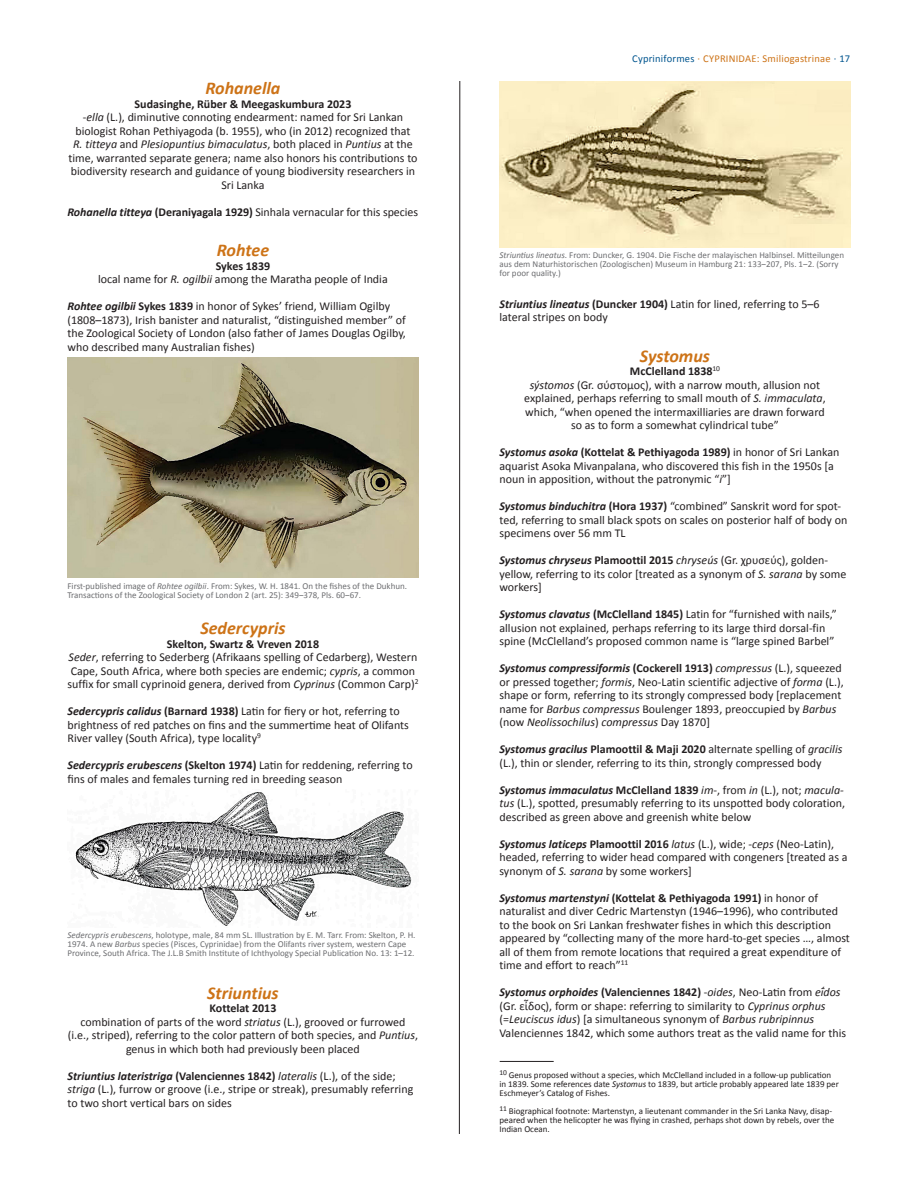
<style>
.page{position:relative;width:918px;height:1188px;background:#fff}
.page>*{position:absolute;margin:0;border:0;box-sizing:border-box;transform-origin:0 0}
.t1{font:italic 700 18px "Calibri";color:#cd7317}
.t2{font:12px/13.5px "Calibri";color:#231f20}
.t3{font:700 12px "Calibri";color:#231f20}
.t4{font:10.5px "Calibri";letter-spacing:.02em;color:#cd7317}
.t5{font:9px/9px "Calibri";color:#6c6d70}
.t6{font:9px/9px "Calibri";color:#231f20}
.s1{font-weight:700}
.s2{font-style:italic}
.s3{font-weight:700;font-style:italic}
.s4{color:#00558f}
.s5{font-weight:400}
.s6{font-weight:400;font-style:italic}
</style>
<div class="page">
<hr style="left:459px;top:81px;width:1px;height:1053px;background:#231f20">
<img style="left:75px;top:792px;width:337px;height:134px">
<hr style="left:500px;top:1061px;width:54px;height:1px;background:#231f20">
<img style="left:68px;top:357px;width:350px;height:221px">
<img style="left:500px;top:81px;width:350px;height:167px">
<h1 class="t1" style="left:206px;top:76px;width:76px">Rohanella</h1>
<p class="t2" style="left:68px;top:97px;width:351px;text-align:center"><span class="s1">Sudasinghe, Rüber &amp; Meegaskumbura 2023<br></span>-<span class="s2">ella</span> (L.), diminutive connoting endearment: named for Sri Lankan biologist Rohan Pethiyagoda (b. 1955), who (in 2012) recognized that<br><span class="s2">R. titteya</span> and <span class="s2">Plesiopuntius bimaculatus</span>, both placed in <span class="s2">Puntius</span> at the time, warranted separate genera; name also honors his contributions to biodiversity research and guidance of young biodiversity researchers in Sri Lanka</p>
<p class="t2" style="left:68px;top:205px;width:352px"><span class="s3">Rohanella titteya</span> <span class="s1">(Deraniyagala 1929)</span> Sinhala vernacular for this species</p>
<h1 class="t1" style="left:217px;top:238px;width:54px">Rohtee</h1>
<p class="t2" style="left:98px;top:259px;width:291px;text-align:center"><span class="s1">Sykes 1839<br></span>local name for <span class="s2">R. ogilbii</span> among the Maratha people of India</p>
<p class="t2" style="left:68px;top:299px;width:340px"><span class="s3">Rohtee ogilbii</span> <span class="s1">Sykes 1839</span> in honor of Sykes’ friend, William Ogilby (1808–1873), Irish banister and naturalist, “distinguished member” of the Zoological Society of London (also father of James Douglas Ogilby, who described many Australian fishes)</p>
<p class="t5" style="left:68px;top:581px;width:341px">First-published image of <span class="s2">Rohtee ogilbii</span>. From: Sykes, W. H. 1841. On the fishes of the Dukhun.<br>Transactions of the Zoological Society of London 2 (art. 25): 349‒378, Pls. 60‒67.</p>
<h1 class="t1" style="left:200px;top:616px;width:87px">Sedercypris</h1>
<p class="t2" style="left:68px;top:637px;width:353px;text-align:center"><span class="s1">Skelton, Swartz &amp; Vreven 2018<br></span><span class="s2">Seder</span>, referring to Sederberg (Afrikaans spelling of Cedarberg), Western Cape, South Africa, where both species are endemic; <span class="s2">cypris</span>, a common suffix for small cyprinoid genera, derived from <span class="s2">Cyprinus</span> (Common Carp)<sup>2</sup></p>
<p class="t2" style="left:68px;top:704px;width:343px"><span class="s3">Sedercypris calidus</span> <span class="s1">(Barnard 1938)</span> Latin for fiery or hot, referring to brightness of red patches on fins and the summertime heat of Olifants<br>River valley (South Africa), type locality<sup>9</sup></p>
<p class="t2" style="left:68px;top:758px;width:347px"><span class="s3">Sedercypris erubescens</span> <span class="s1">(Skelton 1974)</span> Latin for reddening, referring to fins of males and females turning red in breeding season</p>
<p class="t5" style="left:68px;top:930px;width:350px"><span class="s2">Sedercypris erubescens</span>, holotype, male, 84 mm SL. Illustration by E. M. Tarr. From: Skelton, P. H.<br>1974. A new <span class="s2">Barbus</span> species (Pisces, Cyprinidae) from the Olifants river system, western Cape<br>Province, South Africa. The J.L.B Smith Institute of Ichthyology Special Publication No. 13: 1–12.</p>
<h1 class="t1" style="left:207px;top:980px;width:73px">Striuntius</h1>
<p class="t2" style="left:68px;top:1001px;width:352px;text-align:center"><span class="s1">Kottelat 2013<br></span>combination of parts of the word <span class="s2">striatus</span> (L.), grooved or furrowed<br>(i.e., striped), referring to the color pattern of both species, and <span class="s2">Puntius</span>, genus in which both had previously been placed</p>
<p class="t2" style="left:68px;top:1069px;width:347px"><span class="s3">Striuntius lateristriga</span> <span class="s1">(Valenciennes 1842)</span> <span class="s2">lateralis</span> (L.), of the side; <span class="s2">striga</span> (L.), furrow or groove (i.e., stripe or streak), presumably referring to two short vertical bars on sides</p>
<p class="t4" style="left:632px;top:51px;width:219px"><span class="s4">Cypriniformes</span> · CYPRINIDAE: Smiliogastrinae <span class="s4">· 17</span></p>
<p class="t5" style="left:500px;top:251px;width:346px"><span class="s2">Striuntius lineatus</span>. From: Duncker, G. 1904. Die Fische der malayischen Halbinsel. Mitteilungen aus dem Naturhistorischen (Zoologischen) Museum in Hamburg 21: 133‒207, Pls. 1‒2. (Sorry for poor quality.)</p>
<p class="t2" style="left:500px;top:297px;width:322px"><span class="s3">Striuntius lineatus</span> <span class="s1">(Duncker 1904)</span> Latin for lined, referring to 5–6 lateral stripes on body</p>
<p class="t1" style="left:640px;top:343px;width:72px">Systomus</p>
<p class="t3" style="left:630px;top:363px;width:92px">McClelland 1838<sup>10</sup></p>
<p class="t2" style="left:530px;top:378px;width:292px"><span class="s2">sýstomos</span> (Gr. σύστομος), with a narrow mouth, allusion not</p>
<p class="t2" style="left:524px;top:391px;width:303px">explained, perhaps referring to small mouth of <span class="s2">S. immaculata</span>,</p>
<p class="t2" style="left:525px;top:405px;width:301px">which, “when opened the intermaxilliaries are drawn forward</p>
<p class="t2" style="left:571px;top:418px;width:209px">so as to form a somewhat cylindrical tube”</p>
<p class="t2" style="left:500px;top:445px;width:341px"><span class="s3">Systomus asoka</span> <span class="s1">(Kottelat &amp; Pethiyagoda 1989)</span> in honor of Sri Lankan aquarist Asoka Mivanpalana, who discovered this fish in the 1950s [a noun in apposition, without the patronymic “<span class="s2">i</span>”]</p>
<p class="t2" style="left:500px;top:499px;width:349px"><span class="s3">Systomus binduchitra</span> <span class="s1">(Hora 1937)</span> “combined” Sanskrit word for spot&shy;ted, referring to small black spots on scales on posterior half of body on specimens over 56 mm TL</p>
<p class="t2" style="left:500px;top:553px;width:348px"><span class="s3">Systomus chryseus</span> <span class="s1">Plamoottil 2015</span> <span class="s2">chryseús</span> (Gr. χρυσεύς), golden&shy;yellow, referring to its color [treated as a synonym of <span class="s2">S. sarana</span> by some workers]</p>
<p class="t2" style="left:500px;top:607px;width:339px"><span class="s3">Systomus clavatus</span> <span class="s1">(McClelland 1845)</span> Latin for “furnished with nails,” allusion not explained, perhaps referring to its large third dorsal-fin spine (McClelland’s proposed common name is “large spined Barbel”</p>
<p class="t2" style="left:500px;top:661px;width:346px"><span class="s3">Systomus compressiformis</span> <span class="s1">(Cockerell 1913)</span> <span class="s2">compressus</span> (L.), squeezed or pressed together; <span class="s2">formis</span>, Neo-Latin scientific adjective of <span class="s2">forma</span> (L.), shape or form, referring to its strongly compressed body [replacement name for <span class="s2">Barbus compressus</span> Boulenger 1893, preoccupied by <span class="s2">Barbus </span>(now <span class="s2">Neolissochilus</span>) <span class="s2">compressus</span> Day 1870]</p>
<p class="t2" style="left:500px;top:742px;width:344px"><span class="s3">Systomus gracilus</span> <span class="s1">Plamoottil &amp; Maji 2020</span> alternate spelling of <span class="s2">gracilis </span>(L.), thin or slender, referring to its thin, strongly compressed body</p>
<p class="t2" style="left:500px;top:783px;width:347px;text-align:justify"><span class="s3">Systomus immaculatus</span> <span class="s1">McClelland 1839</span> <span class="s2">im</span>-, from <span class="s2">in</span> (L.), not; <span class="s2">macula&shy;tus</span> (L.), spotted, presumably referring to its unspotted body coloration, described as green above and greenish white below</p>
<p class="t2" style="left:500px;top:837px;width:350px"><span class="s3">Systomus laticeps</span> <span class="s1">Plamoottil 2016</span> <span class="s2">latus</span> (L.), wide; -<span class="s2">ceps</span> (Neo-Latin), headed, referring to wider head compared with congeners [treated as a synonym of <span class="s2">S. sarana</span> by some workers]</p>
<p class="t2" style="left:500px;top:891px;width:352px"><span class="s3">Systomus martenstyni</span> <span class="s1">(Kottelat &amp; Pethiyagoda 1991)</span> in honor of naturalist and diver Cedric Martenstyn (1946–1996), who contributed to the book on Sri Lankan freshwater fishes in which this description appeared by “collecting many of the more hard-to-get species …, almost all of them from remote locations that required a great expenditure of time and effort to reach”<sup>11</sup></p>
<p class="t3" style="left:500px;top:984px;width:343px"><span class="s2">Systomus orphoides</span> (Valenciennes 1842) <span class="s5">-</span><span class="s6">oides</span><span class="s5">, Neo-Latin from</span> <span class="s6">eīdos</span></p>
<p class="t2" style="left:500px;top:983px;width:332px;line-height:15.1px;text-indent:326px"><span class="s2">́ </span>(Gr. εἶδος), form or shape: referring to similarity to <span class="s2">Cyprinus orphus</span></p>
<p class="t2" style="left:500px;top:1012px;width:348px">(=<span class="s2">Leuciscus idus</span>) [a simultaneous synonym of <span class="s2">Barbus rubripinnus<br></span>Valenciennes 1842, which some authors treat as the valid name for this</p>
<p class="t6" style="left:500px;top:1070px;width:341px"><sup>10</sup> Genus proposed without a species, which McClelland included in a follow-up publication in 1839. Some references date <span class="s2">Systomus</span> to 1839, but article probably appeared late 1839 per<br>Eschmeyer’s Catalog of Fishes.</p>
<p class="t6" style="left:500px;top:1106px;width:336px"><sup>11</sup> Biographical footnote: Martenstyn, a lieutenant commander in the Sri Lanka Navy, disap&shy;peared when the helicopter he was flying in crashed, perhaps shot down by rebels, over the<br>Indian Ocean.</p>
</div>
